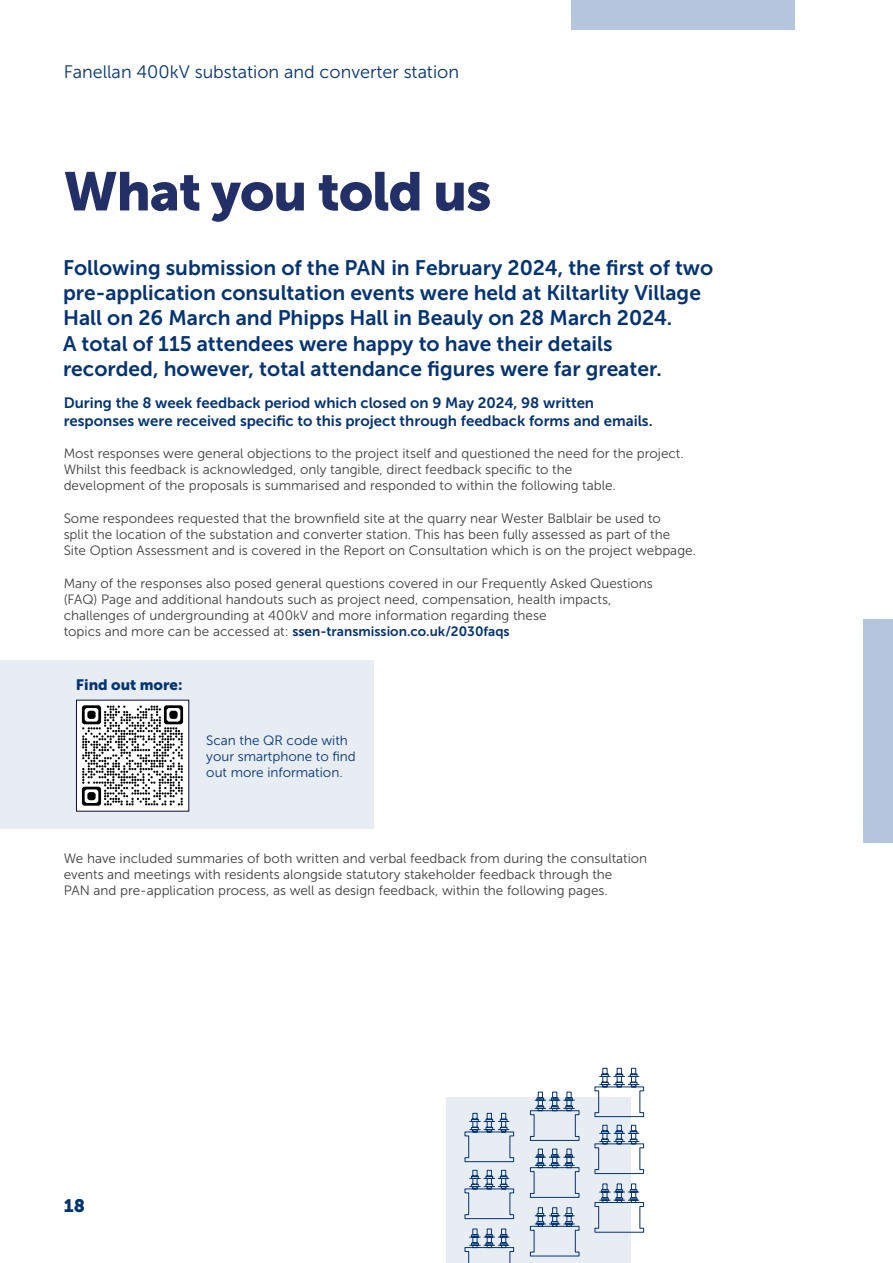
<style>
.page{position:relative;width:893px;height:1263px;background:#fff}
.page>*{position:absolute;margin:0;border:0;box-sizing:border-box;transform-origin:0 0}
.t1{font:54px "Museo Sans 900";letter-spacing:-.02em;color:#233068}
.t2{font:21px/25.2px "Museo Sans 700";color:#053474}
.t3{font:18px "Museo Sans 300";color:#053474}
.t4{font:18px "Museo Sans 900";color:#053474}
.t5{font:15px/18px "Museo Sans 700";color:#053474}
.t6{font:15px "Museo Sans 900";color:#053474}
.t7{font:13.5px/16.2px "Museo Sans 300";color:#3e3e3f}
.t8{font:13.5px "Museo Sans 700";color:#053474}
.t9{font:13.5px/16.2px "Museo Sans 300";color:#053474}
.s1{font-family:"Museo Sans 300";color:#3e3e3f}
</style>
<div class="page">
<div style="left:446px;top:1097px;width:184px;height:166px;background:#e8edf4"></div>
<svg style="left:464px;top:1067px;width:180px;height:196px"></svg>
<div style="left:0;top:661px;width:373px;height:168px;background:#e8edf4"></div>
<img style="left:78px;top:702px;width:109px;height:107px">
<div style="left:863px;top:619px;width:30px;height:223px;background:#b5c7de"></div>
<div style="left:571px;top:0;width:224px;height:30px;background:#b5c7de"></div>
<h3 class="t3" style="left:64px;top:62px;width:397px">Fanellan 400kV substation and converter station</h3>
<h1 class="t1" style="left:64px;top:161px;width:429px">What you told us</h1>
<p class="t2" style="left:63px;top:255px;width:652px">Following submission of the PAN in February 2024, the first of two pre-application consultation events were held at Kiltarlity Village Hall on 26 March and Phipps Hall in Beauly on 28 March 2024.<br>A total of 115 attendees were happy to have their details recorded, however, total attendance figures were far greater.</p>
<p class="t5" style="left:64px;top:394px;width:590px">During the 8 week feedback period which closed on 9 May 2024, 98 written responses were received specific to this project through feedback forms and emails.</p>
<p class="t7" style="left:64px;top:445px;width:622px">Most responses were general objections to the project itself and questioned the need for the project.<br>Whilst this feedback is acknowledged, only tangible, direct feedback specific to the<br>development of the proposals is summarised and responded to within the following table.</p>
<p class="t7" style="left:64px;top:510px;width:634px">Some respondees requested that the brownfield site at the quarry near Wester Balblair be used to<br>split the location of the substation and converter station. This has been fully assessed as part of the<br>Site Option Assessment and is covered in the Report on Consultation which is on the project webpage.</p>
<p class="t7" style="left:64px;top:575px;width:591px">Many of the responses also posed general questions covered in our Frequently Asked Questions (FAQ) Page and additional handouts such as project need, compensation, health impacts, challenges of undergrounding at 400kV and more information regarding these</p>
<p class="t8" style="left:64px;top:624px;width:448px"><span class="s1">topics and more can be accessed at:</span> ssen-transmission.co.uk/2030faqs</p>
<p class="t6" style="left:76px;top:676px;width:108px">Find out more:</p>
<p class="t9" style="left:206px;top:732px;width:151px">Scan the QR code with your smartphone to find out more information.</p>
<p class="t7" style="left:64px;top:850px;width:585px">We have included summaries of both written and verbal feedback from during the consultation events and meetings with residents alongside statutory stakeholder feedback through the<br>PAN and pre-application process, as well as design feedback, within the following pages.</p>
<h3 class="t4" style="left:64px;top:1196px;width:23px">18</h3>
</div>
